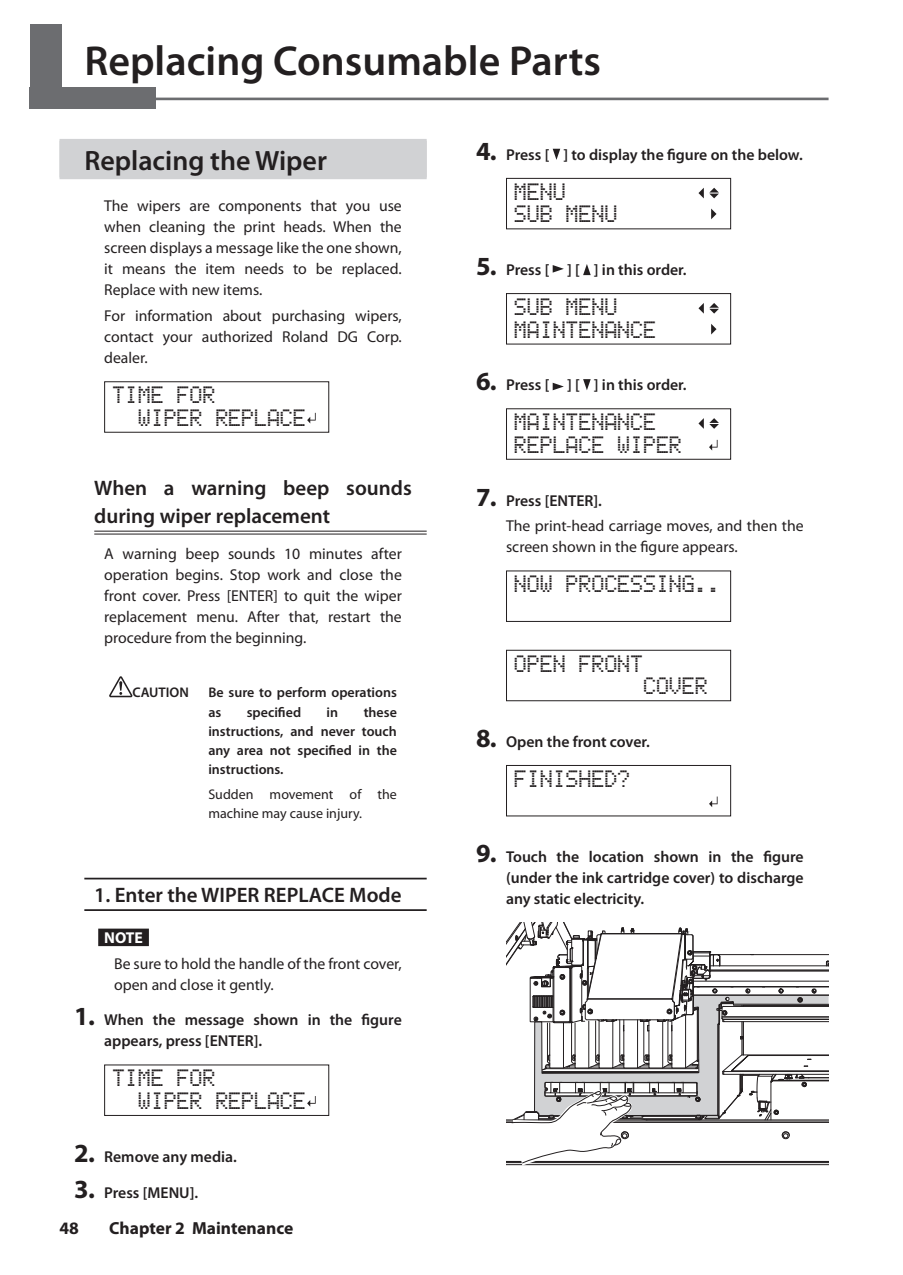
<style>
.page{position:relative;width:903px;height:1275px;background:#fff}
.page>*{position:absolute;margin:0;border:0;box-sizing:border-box;transform-origin:0 0}
.t1{font:600 42px "Myriad Pro";color:#231f20}
.t2{font:600 28px "Myriad Pro";color:#231f20}
.t3{font:600 21px/28px "Myriad Pro";color:#231f20}
.t4{font:19.25px/22.8px "Lcd TT";color:#231f20}
.t5{font:700 17.5px "Myriad Pro";color:#231f20}
.t6{font:15.75px/21px "Myriad Pro";color:#231f20;text-align:justify}
.t7{font:600 15.75px/21px "Myriad Pro";color:#231f20}
.t8{font:700 15.75px "Myriad Pro";color:#fff}
.t9{font:600 14px/19.2px "Myriad Pro";color:#231f20}
.t10{font:14px/19.2px "Myriad Pro";color:#231f20}
.s1{font-weight:700;font-size:26.25px}
.s2{font-weight:600}
</style>
<div class="page">
<div style="left:30px;top:88px;width:126px;height:21px;background:#6c6d70"></div>
<div style="left:30px;top:25px;width:31px;height:84px;background:#6c6d70"></div>
<div style="left:60px;top:139px;width:367px;height:38px;background:#d1d2d4"></div>
<div style="left:60px;top:141px;width:367px;height:38px;background:#d1d2d4"></div>
<hr style="left:94px;top:531px;width:333px;height:1px;background:#231f20">
<hr style="left:94px;top:534px;width:333px;height:1px;background:#231f20">
<hr style="left:84px;top:878px;width:343px;height:1px;background:#231f20">
<hr style="left:84px;top:909px;width:343px;height:2px;background:#231f20">
<div style="left:98px;top:929px;width:51px;height:17px;background:#231f20"></div>
<svg style="left:104px;top:381px;width:226px;height:52px"></svg>
<svg style="left:109px;top:676px;width:23px;height:21px"></svg>
<svg style="left:104px;top:1064px;width:226px;height:52px"></svg>
<svg style="left:553px;top:149px;width:7px;height:11px"></svg>
<svg style="left:506px;top:177px;width:225px;height:53px"></svg>
<svg style="left:553px;top:265px;width:11px;height:8px"></svg>
<svg style="left:583px;top:264px;width:8px;height:11px"></svg>
<svg style="left:506px;top:293px;width:225px;height:52px"></svg>
<svg style="left:553px;top:383px;width:11px;height:7px"></svg>
<svg style="left:583px;top:379px;width:8px;height:11px"></svg>
<svg style="left:506px;top:408px;width:225px;height:52px"></svg>
<svg style="left:506px;top:570px;width:225px;height:52px"></svg>
<svg style="left:506px;top:649px;width:225px;height:53px"></svg>
<svg style="left:506px;top:765px;width:225px;height:52px"></svg>
<svg style="left:506px;top:922px;width:323px;height:244px"></svg>
<hr style="left:60px;top:98px;width:768px;height:2px;background:#6c6d70">
<h1 class="t1" style="left:84px;top:34px;width:518px">Replacing Consumable Parts</h1>
<h2 class="t2" style="left:84px;top:143px;width:244px">Replacing the Wiper</h2>
<p class="t6" style="left:104px;top:195px;width:299px">The wipers are components that you use when cleaning the print heads. When the screen displays a message like the one shown, it means the item needs to be replaced.<br>Replace with new items.</p>
<p class="t6" style="left:104px;top:305px;width:299px">For information about purchasing wipers, contact your authorized Roland DG Corp. dealer.</p>
<p class="t4" style="left:138px;top:385px;width:169px;text-indent:-26px">TIME FOR<br>WIPER REPLACE</p>
<h3 class="t3" style="left:94px;top:474px;width:319px">When a warning beep sounds during wiper replacement</h3>
<p class="t6" style="left:104px;top:543px;width:299px">A warning beep sounds 10 minutes after operation begins. Stop work and close the front cover. Press [ENTER] to quit the wiper replacement menu. After that, restart the procedure from the beginning.</p>
<p class="t9" style="left:132px;top:683px;width:58px">CAUTION</p>
<p class="t9" style="left:208px;top:683px;width:190px">Be sure to perform operations as</p>
<p class="t9" style="left:247px;top:702px;width:56px">specified</p>
<p class="t9" style="left:327px;top:702px;width:13px">in</p>
<p class="t9" style="left:208px;top:702px;width:190px;text-align:justify;text-indent:155px">these instructions, and never touch any area not specified in the instructions.</p>
<p class="t10" style="left:208px;top:784px;width:190px">Sudden movement of the machine may cause injury.</p>
<h3 class="t3" style="left:94px;top:880px;width:309px">1. Enter the WIPER REPLACE Mode</h3>
<p class="t8" style="left:104px;top:927px;width:40px">NOTE</p>
<p class="t6" style="left:114px;top:952px;width:289px">Be sure to hold the handle of the front cover, open and close it gently.</p>
<p class="t7" style="left:104px;top:1009px;width:299px;text-indent:-30px"><span class="s1">1.</span> When the message shown in the figure appears, press [ENTER].</p>
<p class="t4" style="left:138px;top:1068px;width:169px;text-indent:-26px">TIME FOR<br>WIPER REPLACE</p>
<p class="t7" style="left:74px;top:1145px;width:163px"><span class="s1">2.</span> Remove any media.</p>
<p class="t7" style="left:74px;top:1181px;width:124px"><span class="s1">3.</span> Press [MENU].</p>
<p class="t5" style="left:60px;top:1216px;width:21px">48</p>
<p class="t5" style="left:109px;top:1216px;width:186px">Chapter 2 Maintenance</p>
<p class="t7" style="left:476px;top:144px;width:327px"><span class="s1">4.</span> Press [ ] to display the figure on the below.</p>
<p class="t4" style="left:514px;top:181px;width:105px">MENU<br>SUB MENU</p>
<p class="t7" style="left:476px;top:259px;width:211px"><span class="s1">5.</span> Press [ ] [ ] in this order.</p>
<p class="t4" style="left:514px;top:297px;width:144px">SUB MENU<br>MAINTENANCE</p>
<p class="t7" style="left:476px;top:374px;width:211px"><span class="s1">6.</span> Press [ ] [ ] in this order.</p>
<p class="t4" style="left:514px;top:412px;width:169px">MAINTENANCE<br>REPLACE WIPER</p>
<p class="t6" style="left:506px;top:487px;width:299px;line-height:25.9px;text-indent:-30px"><span class="s1">7.</span> <span class="s2">Press [ENTER].<br></span>The print-head carriage moves, and then the</p>
<p class="t6" style="left:506px;top:536px;width:232px">screen shown in the figure appears.</p>
<p class="t4" style="left:514px;top:574px;width:208px">NOW PROCESSING..</p>
<p class="t4" style="left:514px;top:653px;width:131px">OPEN FRONT</p>
<p class="t4" style="left:643px;top:676px;width:66px">COVER</p>
<p class="t7" style="left:476px;top:731px;width:174px"><span class="s1">8.</span> Open the front cover.</p>
<p class="t4" style="left:514px;top:768px;width:118px">FINISHED?</p>
<p class="t7" style="left:506px;top:846px;width:299px;text-align:justify;text-indent:-30px"><span class="s1">9.</span> Touch the location shown in the figure (under the ink cartridge cover) to discharge any static electricity.</p>
</div>
